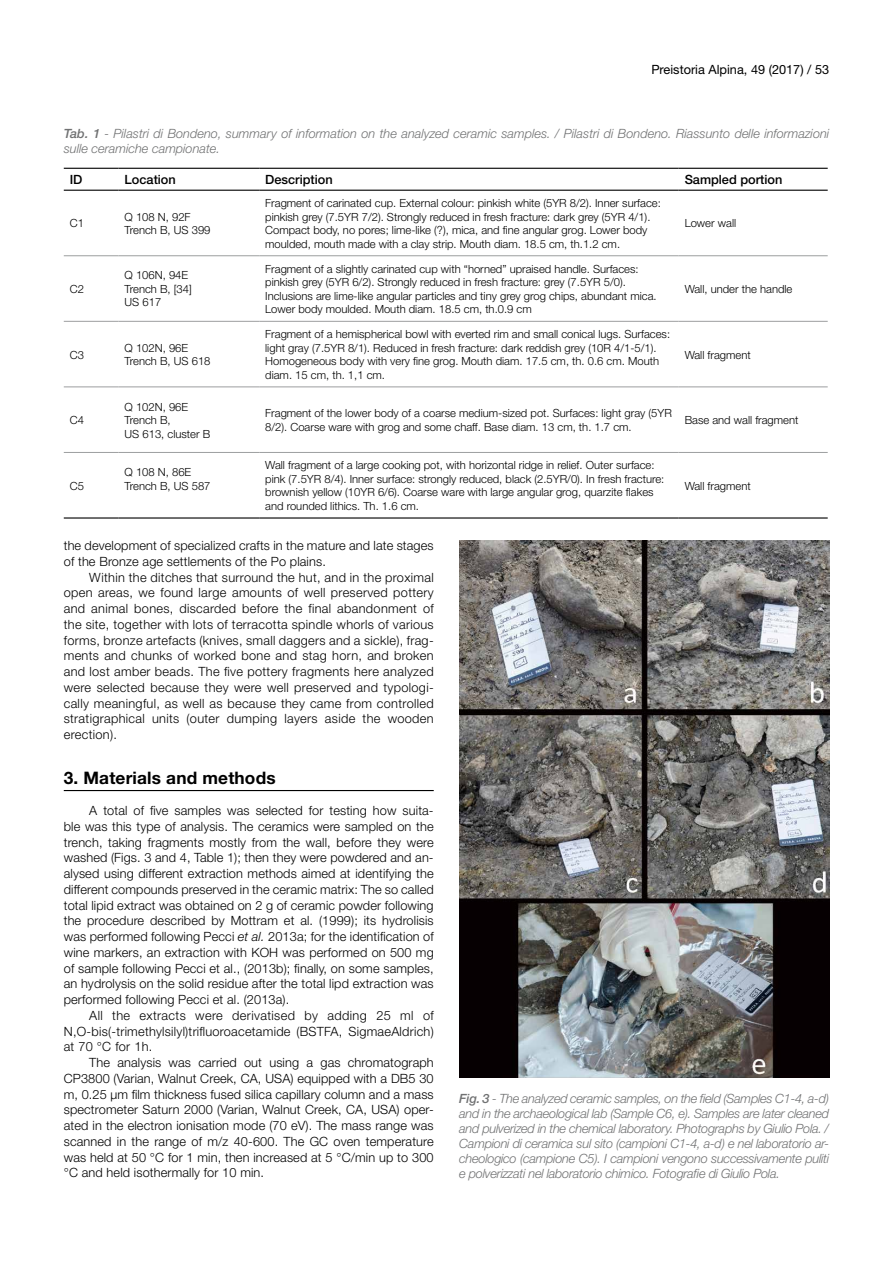
<style>
.page{position:relative;width:893px;height:1263px;background:#fff}
.page>*{position:absolute;margin:0;border:0;box-sizing:border-box;transform-origin:0 0}
.t1{font:700 17.25px "Helvetica Neue";letter-spacing:.01em;color:#000}
.t2{font:300 12.75px/15.8px "Helvetica Neue";letter-spacing:.01em;color:#000;text-align:justify}
.t3{font:italic 300 12.75px/15px "Helvetica Neue";color:#707172}
.t4{font:500 12.75px "Helvetica Neue";color:#000}
.t5{font:12.75px "Helvetica Neue";color:#000}
.t6{font:300 11.25px/13.5px "Helvetica Neue";color:#000}
.s1{font-weight:500}
.s2{font-style:italic}
</style>
<div class="page">
<hr style="left:64px;top:790px;width:370px;height:1px;background:#000">
<hr style="left:64px;top:168px;width:55px;height:1px;background:#000">
<hr style="left:119px;top:168px;width:140px;height:1px;background:#000">
<hr style="left:259px;top:168px;width:420px;height:1px;background:#000">
<hr style="left:679px;top:168px;width:149px;height:1px;background:#000">
<hr style="left:64px;top:190px;width:55px;height:1px;background:#000">
<hr style="left:119px;top:190px;width:140px;height:1px;background:#000">
<hr style="left:259px;top:190px;width:420px;height:1px;background:#000">
<hr style="left:679px;top:190px;width:149px;height:1px;background:#000">
<hr style="left:64px;top:517px;width:55px;height:2px;background:#000">
<hr style="left:119px;top:517px;width:140px;height:2px;background:#000">
<hr style="left:259px;top:517px;width:420px;height:2px;background:#000">
<hr style="left:679px;top:517px;width:149px;height:2px;background:#000">
<hr style="left:64px;top:255px;width:55px;height:1px;background:#9c9e9f">
<hr style="left:119px;top:255px;width:140px;height:1px;background:#9c9e9f">
<hr style="left:259px;top:255px;width:420px;height:1px;background:#9c9e9f">
<hr style="left:679px;top:255px;width:149px;height:1px;background:#9c9e9f">
<hr style="left:64px;top:321px;width:55px;height:1px;background:#9c9e9f">
<hr style="left:119px;top:321px;width:140px;height:1px;background:#9c9e9f">
<hr style="left:259px;top:321px;width:420px;height:1px;background:#9c9e9f">
<hr style="left:679px;top:321px;width:149px;height:1px;background:#9c9e9f">
<hr style="left:64px;top:387px;width:55px;height:1px;background:#9c9e9f">
<hr style="left:119px;top:387px;width:140px;height:1px;background:#9c9e9f">
<hr style="left:259px;top:387px;width:420px;height:1px;background:#9c9e9f">
<hr style="left:679px;top:387px;width:149px;height:1px;background:#9c9e9f">
<hr style="left:64px;top:452px;width:55px;height:1px;background:#9c9e9f">
<hr style="left:119px;top:452px;width:140px;height:1px;background:#9c9e9f">
<hr style="left:259px;top:452px;width:420px;height:1px;background:#9c9e9f">
<hr style="left:679px;top:452px;width:149px;height:1px;background:#9c9e9f">
<img style="left:459px;top:540px;width:370px;height:537px">
<p class="t5" style="left:651px;top:62px;width:179px">Preistoria Alpina, 49 (2017) / 53</p>
<p class="t3" style="left:64px;top:125px;width:767px"><span class="s1">Tab. 1</span> - Pilastri di Bondeno, summary of information on the analyzed ceramic samples. / Pilastri di Bondeno. Riassunto delle informazioni sulle ceramiche campionate.</p>
<p class="t4" style="left:70px;top:172px;width:14px">ID</p>
<p class="t4" style="left:125px;top:172px;width:53px">Location</p>
<p class="t4" style="left:265px;top:172px;width:69px">Description</p>
<p class="t4" style="left:685px;top:172px;width:99px">Sampled portion</p>
<p class="t6" style="left:70px;top:216px;width:16px">C1</p>
<p class="t6" style="left:125px;top:210px;width:87px">Q 108 N, 92F<br>Trench B, US 399</p>
<p class="t6" style="left:265px;top:196px;width:397px">Fragment of carinated cup. External colour: pinkish white (5YR 8/2). Inner surface: pinkish grey (7.5YR 7/2). Strongly reduced in fresh fracture: dark grey (5YR 4/1).<br>Compact body, no pores; lime-like (?), mica, and fine angular grog. Lower body moulded, mouth made with a clay strip. Mouth diam. 18.5 cm, th.1.2 cm.</p>
<p class="t6" style="left:685px;top:216px;width:53px">Lower wall</p>
<p class="t6" style="left:70px;top:282px;width:16px">C2</p>
<p class="t6" style="left:125px;top:268px;width:69px">Q 106N, 94E<br>Trench B, [34]<br>US 617</p>
<p class="t6" style="left:265px;top:262px;width:393px">Fragment of a slightly carinated cup with “horned” upraised handle. Surfaces: pinkish grey (5YR 6/2). Strongly reduced in fresh fracture: grey (7.5YR 5/0).<br>Inclusions are lime-like angular particles and tiny grey grog chips, abundant mica.<br>Lower body moulded. Mouth diam. 18.5 cm, th.0.9 cm</p>
<p class="t6" style="left:70px;top:347px;width:16px">C3</p>
<p class="t6" style="left:125px;top:341px;width:87px">Q 102N, 96E<br>Trench B, US 618</p>
<p class="t6" style="left:265px;top:327px;width:406px">Fragment of a hemispherical bowl with everted rim and small conical lugs. Surfaces: light gray (7.5YR 8/1). Reduced in fresh fracture: dark reddish grey (10R 4/1-5/1).<br>Homogeneous body with very fine grog. Mouth diam. 17.5 cm, th. 0.6 cm. Mouth diam. 15 cm, th. 1,1 cm.</p>
<p class="t6" style="left:685px;top:282px;width:109px">Wall, under the handle</p>
<p class="t6" style="left:685px;top:347px;width:68px">Wall fragment</p>
<p class="t6" style="left:70px;top:413px;width:16px">C4</p>
<p class="t6" style="left:70px;top:479px;width:16px">C5</p>
<p class="t6" style="left:125px;top:400px;width:87px">Q 102N, 96E<br>Trench B,<br>US 613, cluster B</p>
<p class="t6" style="left:265px;top:406px;width:408px">Fragment of the lower body of a coarse medium-sized pot. Surfaces: light gray (5YR<br>8/2). Coarse ware with grog and some chaff. Base diam. 13 cm, th. 1.7 cm.</p>
<p class="t6" style="left:685px;top:413px;width:115px">Base and wall fragment</p>
<p class="t6" style="left:125px;top:465px;width:87px">Q 108 N, 86E<br>Trench B, US 587</p>
<p class="t6" style="left:265px;top:458px;width:401px">Wall fragment of a large cooking pot, with horizontal ridge in relief. Outer surface: pink (7.5YR 8/4). Inner surface: strongly reduced, black (2.5YR/0). In fresh fracture: brownish yellow (10YR 6/6). Coarse ware with large angular grog, quarzite flakes and rounded lithics. Th. 1.6 cm.</p>
<p class="t6" style="left:685px;top:479px;width:68px">Wall fragment</p>
<p class="t2" style="left:64px;top:537px;width:371px">the development of specialized crafts in the mature and late stages of the Bronze age settlements of the Po plains.</p>
<p class="t2" style="left:64px;top:569px;width:371px;text-indent:26px">Within the ditches that surround the hut, and in the proximal open areas, we found large amounts of well preserved pottery and animal bones, discarded before the final abandonment of the site, together with lots of terracotta spindle whorls of various forms, bronze artefacts (knives, small daggers and a sickle), frag&shy;ments and chunks of worked bone and stag horn, and broken and lost amber beads. The five pottery fragments here analyzed were selected because they were well preserved and typologi&shy;cally meaningful, as well as because they came from controlled stratigraphical units (outer dumping layers aside the wooden erection).</p>
<h1 class="t1" style="left:64px;top:767px;width:213px">3. Materials and methods</h1>
<p class="t2" style="left:64px;top:802px;width:371px;text-indent:26px">A total of five samples was selected for testing how suita&shy;ble was this type of analysis. The ceramics were sampled on the trench, taking fragments mostly from the wall, before they were washed (Figs. 3 and 4, Table 1); then they were powdered and an&shy;alysed using different extraction methods aimed at identifying the different compounds preserved in the ceramic matrix: The so called total lipid extract was obtained on 2 g of ceramic powder following the procedure described by Mottram et al. (1999); its hydrolisis was performed following Pecci <span class="s2">et al.</span> 2013a; for the identification of wine markers, an extraction with KOH was performed on 500 mg of sample following Pecci et al., (2013b); finally, on some samples, an hydrolysis on the solid residue after the total lipd extraction was performed following Pecci et al. (2013a).</p>
<p class="t2" style="left:64px;top:1007px;width:371px;text-indent:26px">All the extracts were derivatised by adding 25 ml of N,O-bis(-trimethylsilyl)trifluoroacetamide (BSTFA, SigmaeAldrich) at 70 °C for 1h.</p>
<p class="t2" style="left:64px;top:1054px;width:371px;text-indent:26px">The analysis was carried out using a gas chromatograph CP3800 (Varian, Walnut Creek, CA, USA) equipped with a DB5 30 m, 0.25 μm film thickness fused silica capillary column and a mass spectrometer Saturn 2000 (Varian, Walnut Creek, CA, USA) oper&shy;ated in the electron ionisation mode (70 eV). The mass range was scanned in the range of m/z 40-600. The GC oven temperature was held at 50 °C for 1 min, then increased at 5 °C/min up to 300 °C and held isothermally for 10 min.</p>
<p class="t3" style="left:459px;top:1091px;width:371px;text-align:justify"><span class="s1">Fig. 3</span> - The analyzed ceramic samples, on the field (Samples C1-4, a-d) and in the archaeological lab (Sample C6, e). Samples are later cleaned and pulverized in the chemical laboratory. Photographs by Giulio Pola. / Campioni di ceramica sul sito (campioni C1-4, a-d) e nel laboratorio ar&shy;cheologico (campione C5). I campioni vengono successivamente puliti e polverizzati nel laboratorio chimico. Fotografie di Giulio Pola.</p>
</div>
